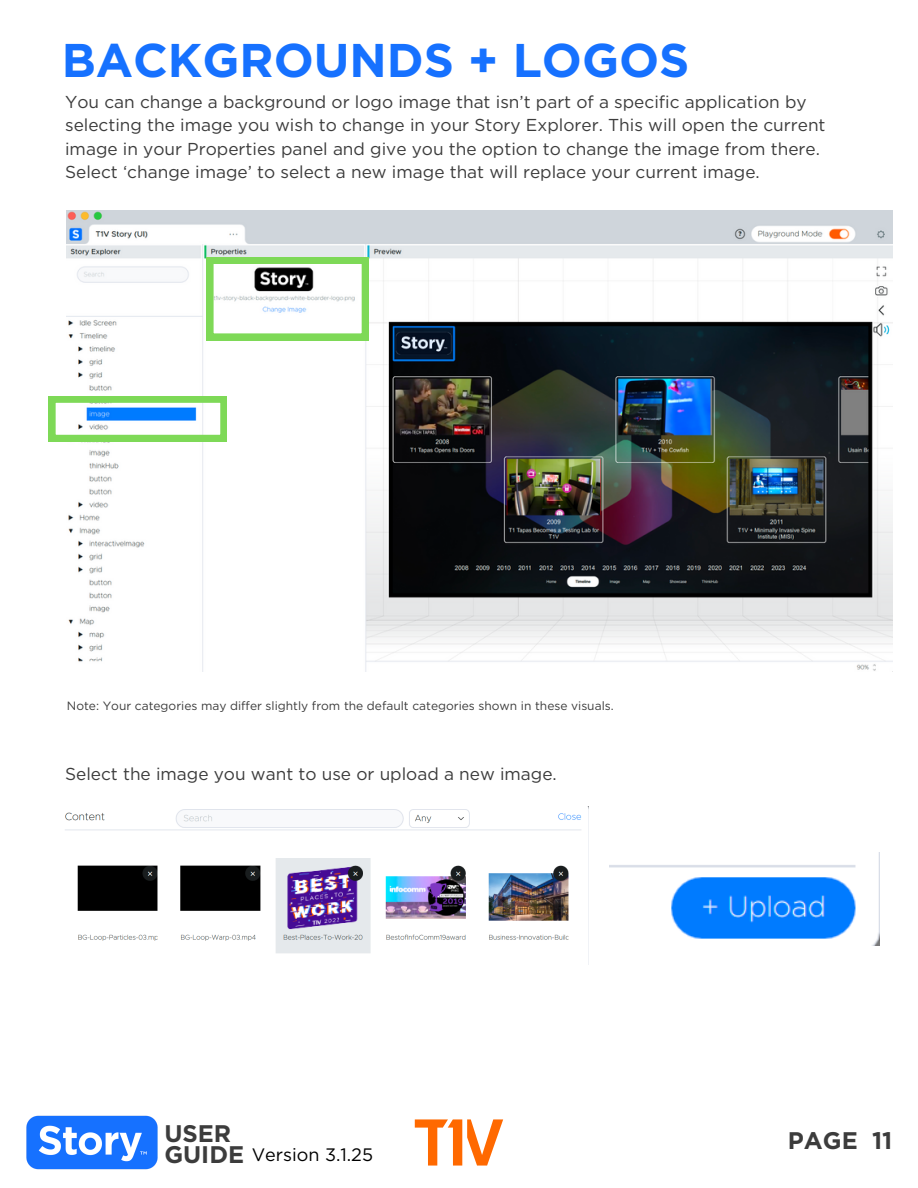
<style>
.page{position:relative;width:918px;height:1188px;background:#fff}
.page>*{position:absolute;margin:0;border:0;box-sizing:border-box;transform-origin:0 0}
.t1{font:700 47.25px "Gotham";color:#1671ff}
.t2{font:700 24px/21.3px "Gotham";color:#3c3c3c}
.t3{font:18px "Gotham";color:#000}
.t4{font:17.25px/23.7px "Gotham";color:#3c3c3c}
.t5{font:12px "Gotham";color:#3c3c3c}
</style>
<div class="page">
<svg style="left:415px;top:1119px;width:88px;height:47px"></svg>
<img style="left:26px;top:1115px;width:132px;height:55px">
<img style="left:67px;top:211px;width:826px;height:461px">
<svg style="left:207px;top:257px;width:161px;height:83px"></svg>
<svg style="left:49px;top:396px;width:178px;height:45px"></svg>
<img style="left:65px;top:809px;width:517px;height:144px">
<img style="left:609px;top:853px;width:270px;height:92px">
<h1 class="t1" style="left:62px;top:40px;width:629px">BACKGROUNDS + LOGOS</h1>
<p class="t4" style="left:65px;top:91px;width:762px">You can change a background or logo image that isn’t part of a specific application by selecting the image you wish to change in your Story Explorer. This will open the current image in your Properties panel and give you the option to change the image from there.<br>Select ‘change image’ to select a new image that will replace your current image.</p>
<p class="t5" style="left:67px;top:701px;width:548px">Note: Your categories may differ slightly from the default categories shown in these visuals.</p>
<p class="t4" style="left:65px;top:763px;width:493px">Select the image you want to use or upload a new image.</p>
<h2 class="t2" style="left:164px;top:1124px;width:81px">USER<br>GUIDE</h2>
<h2 class="t2" style="left:788px;top:1131px;width:106px">PAGE 11</h2>
<p class="t3" style="left:252px;top:1146px;width:123px">Version 3.1.25</p>
</div>
